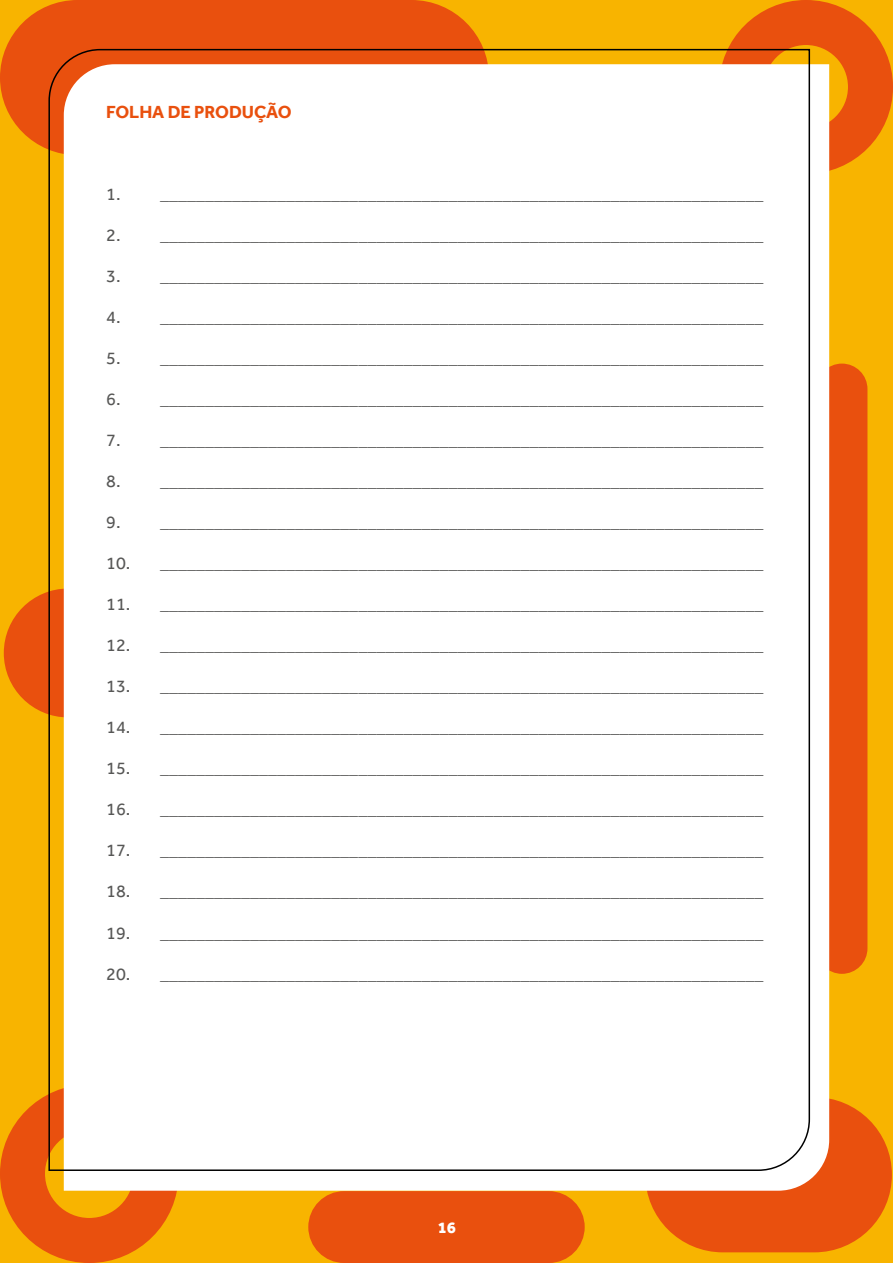
<style>
.page{position:relative;width:893px;height:1263px;background:#f8b400}
.page>*{position:absolute;margin:0;border:0;box-sizing:border-box;transform-origin:0 0}
.t1{font:18px "Effra";color:#575756}
.t2{font:700 18px "Effra";color:#e9500e}
.t3{font:800 16.5px "Effra";color:#fff}
</style>
<div class="page">
<div style="left:0;top:0;width:489px;height:155px;background:#e9500e;border-radius:78px"></div>
<div style="left:645px;top:1097px;width:247px;height:155px;background:#e9500e;border-radius:78px"></div>
<div style="left:816px;top:364px;width:51px;height:610px;background:#e9500e;border-radius:26px"></div>
<div style="left:308px;top:1191px;width:277px;height:72px;background:#e9500e;border-radius:36px"></div>
<div style="left:719px;top:0;width:174px;height:174px;border:45px solid #e9500e;border-radius:50%"></div>
<div style="left:0;top:1084px;width:179px;height:179px;border:45px solid #e9500e;border-radius:50%"></div>
<div style="left:4px;top:588px;width:129px;height:129px;background:#e9500e;border-radius:50%"></div>
<div style="left:64px;top:64px;width:765px;height:1127px;background:#fff"></div>
<div style="left:48px;top:48px;width:763px;height:1124px;background:#fff"></div>
<p class="t2" style="left:106px;top:102px;width:187px">FOLHA DE PRODUÇÃO</p>
<p class="t1" style="left:106px;top:184px;width:658px">1. ___________________________________________________________________</p>
<p class="t1" style="left:106px;top:225px;width:658px">2. ___________________________________________________________________</p>
<p class="t1" style="left:106px;top:266px;width:658px">3. ___________________________________________________________________</p>
<p class="t1" style="left:106px;top:307px;width:658px">4. ___________________________________________________________________</p>
<p class="t1" style="left:106px;top:348px;width:658px">5. ___________________________________________________________________</p>
<p class="t1" style="left:106px;top:389px;width:658px">6. ___________________________________________________________________</p>
<p class="t1" style="left:106px;top:430px;width:658px">7. ___________________________________________________________________</p>
<p class="t1" style="left:106px;top:471px;width:658px">8. ___________________________________________________________________</p>
<p class="t1" style="left:106px;top:512px;width:658px">9. ___________________________________________________________________</p>
<p class="t1" style="left:106px;top:553px;width:658px">10. ___________________________________________________________________</p>
<p class="t1" style="left:106px;top:594px;width:658px">11. ___________________________________________________________________</p>
<p class="t1" style="left:106px;top:635px;width:658px">12. ___________________________________________________________________</p>
<p class="t1" style="left:106px;top:676px;width:658px">13. ___________________________________________________________________</p>
<p class="t1" style="left:106px;top:717px;width:658px">14. ___________________________________________________________________</p>
<p class="t1" style="left:106px;top:758px;width:658px">15. ___________________________________________________________________</p>
<p class="t1" style="left:106px;top:799px;width:658px">16. ___________________________________________________________________</p>
<p class="t1" style="left:106px;top:840px;width:658px">17. ___________________________________________________________________</p>
<p class="t1" style="left:106px;top:881px;width:658px">18. ___________________________________________________________________</p>
<p class="t1" style="left:106px;top:922px;width:658px">19. ___________________________________________________________________</p>
<p class="t1" style="left:106px;top:963px;width:658px">20. ___________________________________________________________________</p>
<p class="t3" style="left:438px;top:1217px;width:20px">16</p>
</div>
